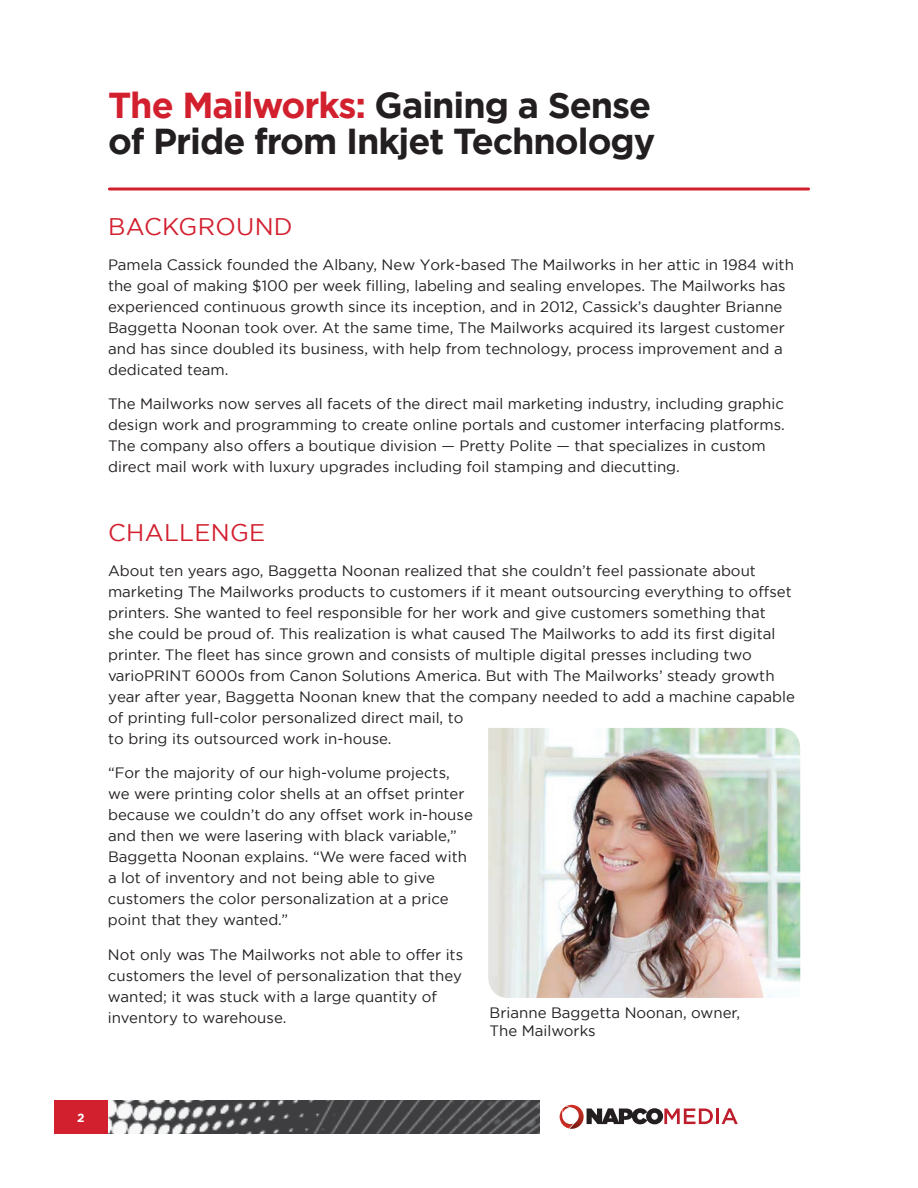
<style>
.page{position:relative;width:918px;height:1188px;background:#fff}
.page>*{position:absolute;margin:0;border:0;box-sizing:border-box;transform-origin:0 0}
.t1{font:700 36px/36px "Gotham";letter-spacing:-.03em;color:#231f20}
.t2{font:24px "Gotham";letter-spacing:.015em;color:#d2202f}
.t3{font:15px/21px "Gotham";color:#231f20}
.t4{font:700 12px "Gotham";color:#fff}
.s1{color:#d2202f}
</style>
<div class="page">
<div style="left:54px;top:1101px;width:54px;height:33px;background:#d2202f"></div>
<img style="left:108px;top:1101px;width:432px;height:33px">
<hr style="left:108px;top:188px;width:702px;height:2px;background:#d2202f;border-radius:2px">
<img style="left:488px;top:728px;width:312px;height:270px">
<svg style="left:560px;top:1105px;width:153px;height:24px"></svg>
<hr style="left:716px;top:1109px;width:3px;height:15px;background:#be1d2c">
<svg style="left:722px;top:1108px;width:16px;height:16px"></svg>
<h1 class="t1" style="left:108px;top:86px;width:549px"><span class="s1">The Mailworks:</span> Gaining a Sense of Pride from Inkjet Technology</h1>
<h2 class="t2" style="left:108px;top:213px;width:186px">BACKGROUND</h2>
<p class="t3" style="left:108px;top:254px;width:687px">Pamela Cassick founded the Albany, New York-based The Mailworks in her attic in 1984 with the goal of making $100 per week filling, labeling and sealing envelopes. The Mailworks has experienced continuous growth since its inception, and in 2012, Cassick’s daughter Brianne Baggetta Noonan took over. At the same time, The Mailworks acquired its largest customer and has since doubled its business, with help from technology, process improvement and a dedicated team.</p>
<p class="t3" style="left:108px;top:393px;width:678px">The Mailworks now serves all facets of the direct mail marketing industry, including graphic design work and programming to create online portals and customer interfacing platforms.<br>The company also offers a boutique division — Pretty Polite — that specializes in custom direct mail work with luxury upgrades including foil stamping and diecutting.</p>
<h2 class="t2" style="left:108px;top:519px;width:159px">CHALLENGE</h2>
<p class="t3" style="left:108px;top:560px;width:688px">About ten years ago, Baggetta Noonan realized that she couldn’t feel passionate about marketing The Mailworks products to customers if it meant outsourcing everything to offset printers. She wanted to feel responsible for her work and give customers something that she could be proud of. This realization is what caused The Mailworks to add its first digital printer. The fleet has since grown and consists of multiple digital presses including two varioPRINT 6000s from Canon Solutions America. But with The Mailworks’ steady growth year after year, Baggetta Noonan knew that the company needed to add a machine capable of printing full-color personalized direct mail, to<br>to bring its outsourced work in-house.</p>
<p class="t3" style="left:108px;top:762px;width:366px">“For the majority of our high-volume projects, we were printing color shells at an offset printer because we couldn’t do any offset work in-house and then we were lasering with black variable,” Baggetta Noonan explains. “We were faced with a lot of inventory and not being able to give customers the color personalization at a price point that they wanted.”</p>
<p class="t3" style="left:108px;top:944px;width:357px">Not only was The Mailworks not able to offer its customers the level of personalization that they wanted; it was stuck with a large quantity of inventory to warehouse.</p>
<p class="t3" style="left:490px;top:1003px;width:252px;line-height:18px">Brianne Baggetta Noonan, owner,<br>The Mailworks</p>
<p class="t4" style="left:77px;top:1111px;width:9px">2</p>
</div>
